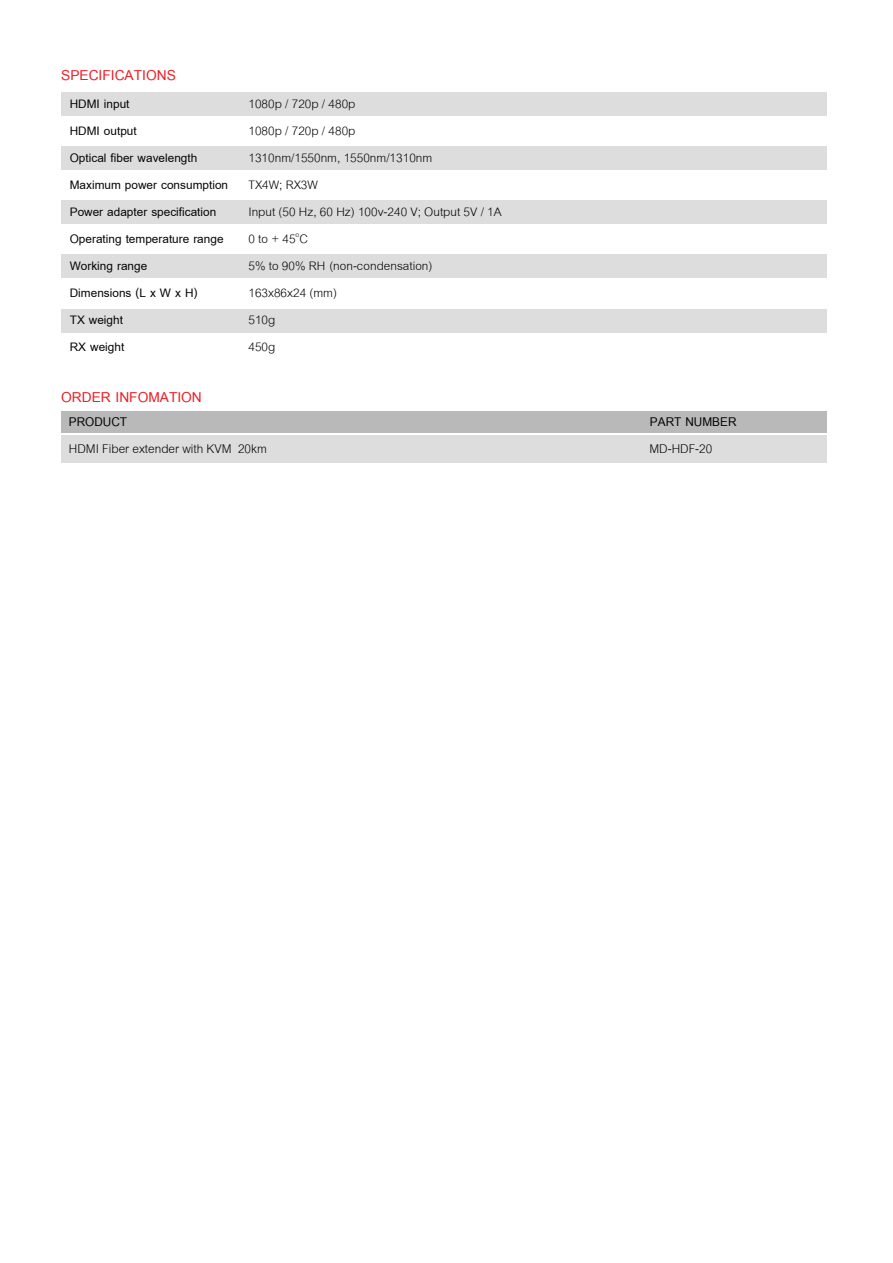
<style>
.page{position:relative;width:893px;height:1263px;background:#fff}
.page>*{position:absolute;margin:0;border:0;box-sizing:border-box;transform-origin:0 0}
.t1{font:700 21px "Cordia New";color:#ed1d23}
.t2{font:18.6px "Cordia New";color:#040503}
.t3{font:700 18.6px "Cordia New";color:#040503}
.t4{font:700 18px/27px "Cordia New";color:#040503}
.t5{font:18px/27px "Cordia New";color:#040503}
</style>
<div class="page">
<div style="left:61px;top:411px;width:765px;height:22px;background:#bab9b9"></div>
<div style="left:61px;top:435px;width:765px;height:27px;background:#ddd"></div>
<div style="left:61px;top:93px;width:765px;height:23px;background:#ddd"></div>
<div style="left:61px;top:147px;width:765px;height:23px;background:#ddd"></div>
<div style="left:61px;top:200px;width:765px;height:24px;background:#ddd"></div>
<div style="left:61px;top:254px;width:765px;height:23px;background:#ddd"></div>
<div style="left:61px;top:310px;width:765px;height:23px;background:#ddd"></div>
<p class="t1" style="left:61px;top:61px;width:116px">SPECIFICATIONS</p>
<p class="t4" style="left:70px;top:89px;width:160px">HDMI input<br>HDMI output<br>Optical fiber wavelength<br>Maximum power consumption<br>Power adapter specification<br>Operating temperature range<br>Working range<br>Dimensions (L x W x H)<br>TX weight<br>RX weight</p>
<p class="t5" style="left:248px;top:89px;width:255px">1080p / 720p / 480p<br>1080p / 720p / 480p<br>1310nm/1550nm, 1550nm/1310nm<br>TX4W; RX3W<br>Input (50 Hz, 60 Hz) 100v-240 V; Output 5V / 1A<br>0 to + 45<sup>o</sup>C<br>5% to 90% RH (non-condensation)<br>163x86x24 (mm)<br>510g<br>450g</p>
<p class="t1" style="left:61px;top:382px;width:142px">ORDER INFOMATION</p>
<p class="t3" style="left:69px;top:409px;width:60px">PRODUCT</p>
<p class="t3" style="left:650px;top:409px;width:88px">PART NUMBER</p>
<p class="t2" style="left:649px;top:436px;width:64px">MD-HDF-20</p>
<p class="t2" style="left:69px;top:436px;width:200px">HDMI Fiber extender with KVM 20km</p>
</div>
